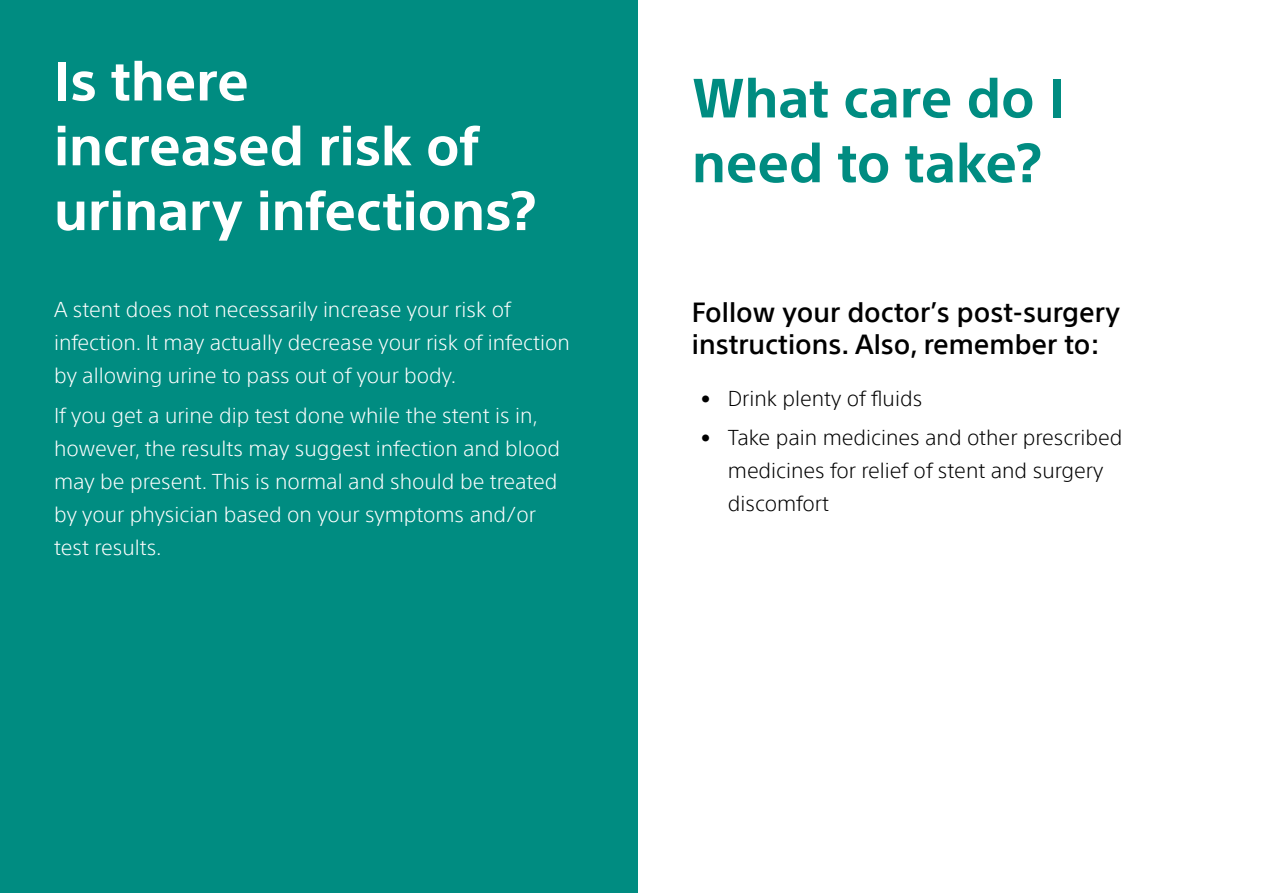
<style>
.page{position:relative;width:1263px;height:893px;background:#fff}
.page>*{position:absolute;margin:0;border:0;box-sizing:border-box;transform-origin:0 0}
.t1{font:700 54px/64.8px "SST";letter-spacing:-.005em;color:#fff}
.t2{font:700 54px/64.8px "SST";letter-spacing:-.005em;color:#008c81}
.t3{font:500 27px/32.4px "SST";color:#000}
.t4{font:300 21px/33px "SST";color:#fff}
.t5{font:300 21px/33px "SST";color:#000}
</style>
<div class="page">
<div style="left:0;top:0;width:638px;height:893px;background:#008c81"></div>
<h1 class="t1" style="left:54px;top:48px;width:483px">Is there<br>increased risk of urinary infections?</h1>
<p class="t4" style="left:54px;top:293px;width:517px">A stent does not necessarily increase your risk of infection. It may actually decrease your risk of infection by allowing urine to pass out of your body.</p>
<p class="t4" style="left:54px;top:398px;width:508px">If you get a urine dip test done while the stent is in, however, the results may suggest infection and blood may be present. This is normal and should be treated by your physician based on your symptoms and/or test results.</p>
<h1 class="t2" style="left:692px;top:65px;width:375px">What care do I need to take?</h1>
<p class="t3" style="left:692px;top:296px;width:429px">Follow your doctor’s post-surgery instructions. Also, remember to:</p>
<p class="t5" style="left:701px;top:381px;width:223px">• Drink plenty of fluids</p>
<p class="t5" style="left:728px;top:421px;width:396px;text-indent:-27px">• Take pain medicines and other prescribed medicines for relief of stent and surgery discomfort</p>
</div>
